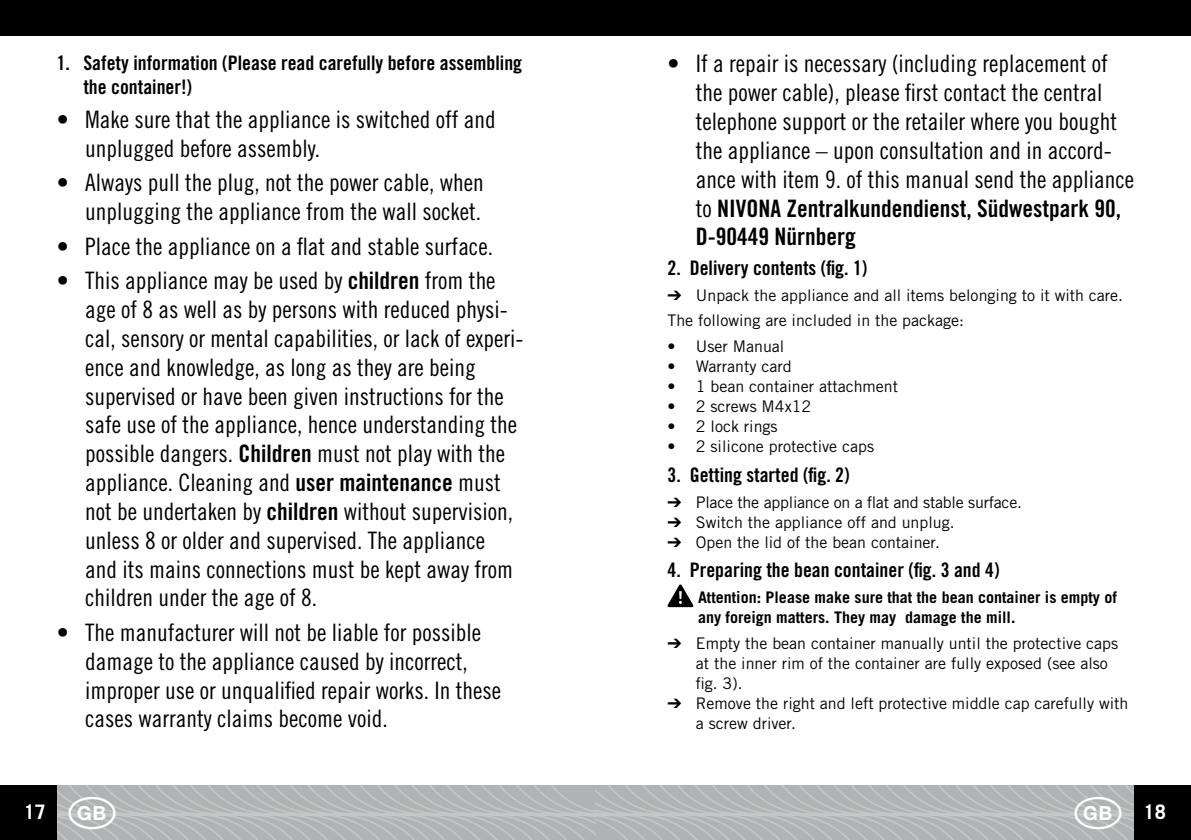
<style>
.page{position:relative;width:1191px;height:840px;background:#fff}
.page>*{position:absolute;margin:0;border:0;box-sizing:border-box;transform-origin:0 0}
.t1{font:24px/28.8px "Trade Gothic LT Std Cn 18";color:#000}
.t2{font:24px/28.8px "Trade Gothic LT Std Bd Cn 20";color:#000}
.t3{font:20px/24px "Trade Gothic LT Std Bd Cn 20";color:#000}
.t4{font:700 20px "Trade Gothic LT Std";color:#fff}
.t5{font:16px/20px "Trade Gothic LT Std";color:#000}
.t6{font:700 16px/20px "Trade Gothic LT Std";color:#000}
.s1{font-family:"Trade Gothic LT Std Bd Cn 20"}
.s2{font-family:"Trade Gothic LT Std Cn 18"}
</style>
<div class="page">
<svg style="left:667px;top:584px;width:26px;height:22px"></svg>
<div style="left:0;top:0;width:1191px;height:35px;background:#000"></div>
<div style="left:1134px;top:785px;width:57px;height:54px;background:#000"></div>
<div style="left:0;top:785px;width:56px;height:54px;background:#000"></div>
<svg style="left:56px;top:785px;width:1078px;height:54px;background:#b3b4b5"></svg>
<p class="t3" style="left:83px;top:50px;width:440px;text-indent:-27px">1. Safety information (Please read carefully before assembling the container!)</p>
<p class="t1" style="left:85px;top:105px;width:412px;text-indent:-28px">• Make sure that the appliance is switched off and unplugged before assembly.</p>
<p class="t1" style="left:57px;top:168px;width:428px;text-align:right">• Always pull the plug, not the power cable, when unplugging the appliance from the wall socket.</p>
<p class="t1" style="left:57px;top:231px;width:438px">• Place the appliance on a flat and stable surface.</p>
<p class="t1" style="left:85px;top:266px;width:440px;text-indent:-28px">• This appliance may be used by <span class="s1">children</span> from the age of 8 as well as by persons with reduced physi&shy;cal, sensory or mental capabilities, or lack of experi&shy;ence and knowledge, as long as they are being supervised or have been given instructions for the safe use of the appliance, hence understanding the possible dangers. <span class="s1">Children</span> must not play with the appliance. Cleaning and <span class="s1">user maintenance</span> must not be undertaken by <span class="s1">children</span> without supervision, unless 8 or older and supervised. The appliance<br>and its mains connections must be kept away from children under the age of 8.</p>
<p class="t1" style="left:85px;top:617px;width:417px;text-indent:-28px">• The manufacturer will not be liable for possible damage to the appliance caused by incorrect, improper use or unqualified repair works. In these cases warranty claims become void.</p>
<p class="t1" style="left:696px;top:49px;width:440px;text-indent:-28px">• If a repair is necessary (including replacement of the power cable), please first contact the central telephone support or the retailer where you bought the appliance – upon consultation and in accord&shy;ance with item 9. of this manual send the appliance</p>
<p class="t2" style="left:696px;top:193px;width:427px"><span class="s2">to</span> NIVONA Zentralkundendienst, Südwestpark 90,<br>D-90449 Nürnberg</p>
<p class="t3" style="left:667px;top:256px;width:201px">2. Delivery contents (fig. 1)</p>
<p class="t5" style="left:667px;top:282px;width:457px;line-height:25.6px">➔ Unpack the appliance and all items belonging to it with care.<br>The following are included in the package:</p>
<p class="t5" style="left:667px;top:336px;width:118px">• User Manual</p>
<p class="t5" style="left:667px;top:356px;width:126px">• Warranty card</p>
<p class="t5" style="left:667px;top:376px;width:232px">• 1 bean container attachment</p>
<p class="t5" style="left:667px;top:396px;width:145px">• 2 screws M4x12</p>
<p class="t5" style="left:667px;top:416px;width:112px">• 2 lock rings</p>
<p class="t5" style="left:667px;top:436px;width:208px">• 2 silicone protective caps</p>
<p class="t3" style="left:667px;top:462px;width:184px">3. Getting started (fig. 2)</p>
<p class="t5" style="left:667px;top:491px;width:356px">➔ Place the appliance on a flat and stable surface.</p>
<p class="t5" style="left:667px;top:511px;width:289px">➔ Switch the appliance off and unplug.</p>
<p class="t5" style="left:667px;top:531px;width:274px">➔ Open the lid of the bean container.</p>
<p class="t3" style="left:667px;top:558px;width:333px">4. Preparing the bean container (fig. 3 and 4)</p>
<p class="t6" style="left:698px;top:587px;width:420px">Attention: Please make sure that the bean container is empty of any foreign matters. They may damage the mill.</p>
<p class="t5" style="left:696px;top:632px;width:424px;text-indent:-28px">➔ Empty the bean container manually until the protective caps at the inner rim of the container are fully exposed (see also fig. 3).</p>
<p class="t5" style="left:696px;top:692px;width:434px;text-indent:-28px">➔ Remove the right and left protective middle cap carefully with a screw driver.</p>
<p class="t4" style="left:24px;top:798px;width:24px">17</p>
<p class="t4" style="left:1143px;top:798px;width:24px">18</p>
</div>
